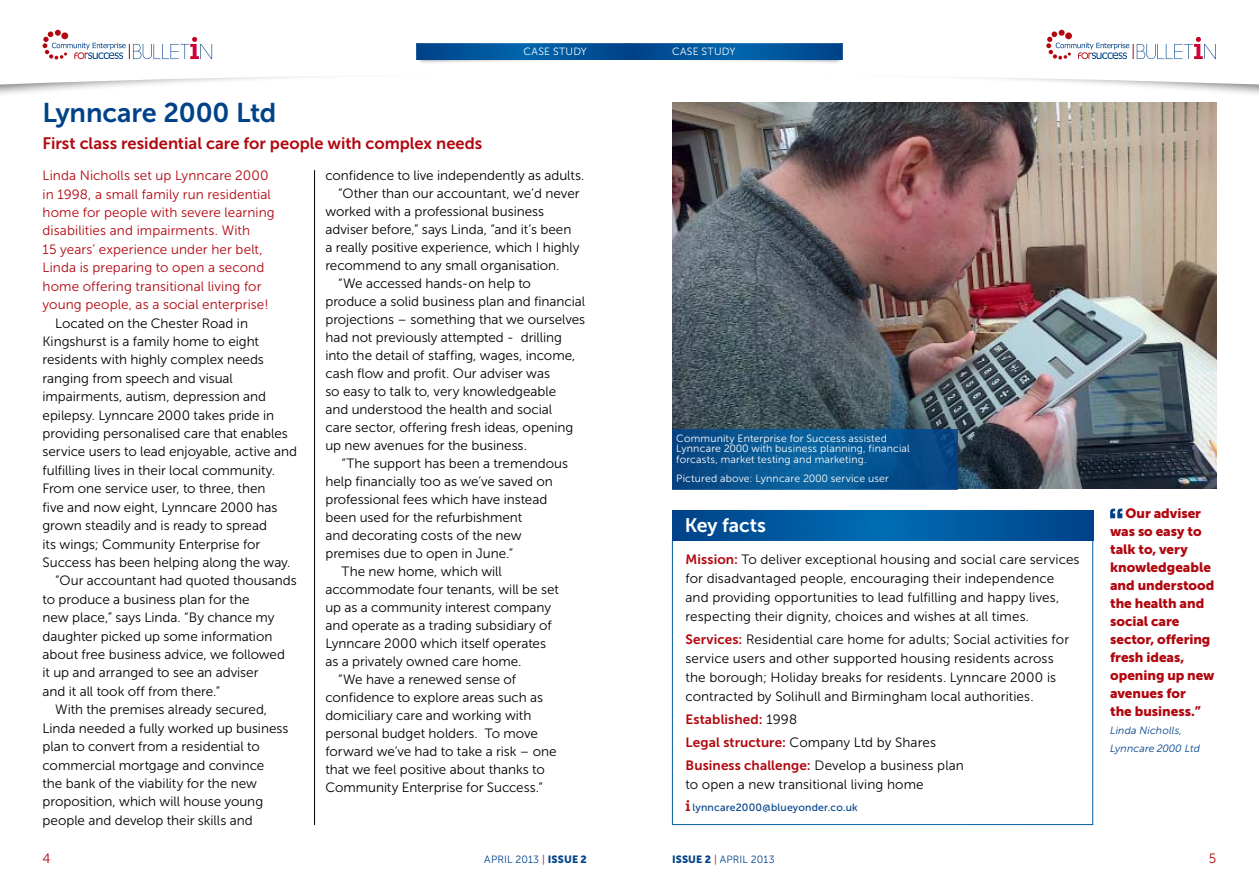
<style>
.page{position:relative;width:1259px;height:893px;background:#fff}
.page>*{position:absolute;margin:0;border:0;box-sizing:border-box;transform-origin:0 0}
.t1{font:27px "Museo Sans 700";letter-spacing:-.005em;color:#004289}
.t2{font:19.5px "Museo Sans 700";letter-spacing:-.005em;color:#fff}
.t3{font:16.5px "Museo Sans 700";color:#b1070f}
.t4{font:13.5px/18.9px "Museo Sans 300";color:#000}
.t5{font:13.5px/18.5px "Museo Sans 300";letter-spacing:.005em;color:#b1070f}
.t6{font:13.5px/18px "Museo Sans 900";color:#b1070f}
.t7{font:13.5px "Museo Sans 700";letter-spacing:.01em;color:#b1070f}
.t8{font:10.5px/10.5px "Museo Sans 300";letter-spacing:.015em;color:#fff}
.t9{font:10.5px "Museo Sans 300";letter-spacing:.015em;color:#004289}
.t10{font:10.5px "Museo Sans 500";letter-spacing:.02em;color:#004289}
.t11{font:italic 10.5px/18px "Museo Sans 300";letter-spacing:.015em;color:#004289}
.s1{font-family:"Museo Sans 700";color:#b1070f}
.s2{font-family:"Museo Sans 300";color:#000}
.s3{font-family:"Officina Serif";font-weight:700;font-size:15px;color:#b1070f}
.s4{color:#b1070f}
.s5{font-family:"Museo Sans 900"}
</style>
<div class="page">
<div style="left:629px;top:0;width:630px;height:98px;background:#000;opacity:.5"></div>
<div style="left:629px;top:0;width:10px;height:98px;background:#fff"></div>
<svg style="left:842px;top:0;width:417px;height:85px"></svg>
<div style="left:0;top:0;width:629px;height:98px;background:#000;opacity:.5"></div>
<svg style="left:0;top:0;width:417px;height:85px"></svg>
<svg style="left:43px;top:30px;width:169px;height:30px"></svg>
<svg style="left:1046px;top:30px;width:170px;height:30px"></svg>
<svg style="left:417px;top:0;width:425px;height:85px"></svg>
<svg style="left:417px;top:44px;width:212px;height:15px;background:#00539a"></svg>
<svg style="left:629px;top:44px;width:213px;height:15px;background:#005399"></svg>
<svg style="left:1110px;top:509px;width:12px;height:9px"></svg>
<hr style="left:314px;top:170px;width:1px;height:655px;background:#000">
<div style="left:672px;top:540px;width:421px;height:285px;border:1px solid #fff"></div>
<svg style="left:672px;top:510px;width:421px;height:30px;background:#00579d"></svg>
<img style="left:672px;top:102px;width:544px;height:386px">
<svg style="left:672px;top:429px;width:285px;height:60px;background:#075390"></svg>
<p class="t8" style="left:523px;top:47px;width:65px">CASE STUDY</p>
<p class="t8" style="left:672px;top:47px;width:65px">CASE STUDY</p>
<h1 class="t1" style="left:43px;top:98px;width:235px">Lynncare 2000 Ltd</h1>
<p class="t3" style="left:43px;top:134px;width:441px">First class residential care for people with complex needs</p>
<p class="t5" style="left:43px;top:166px;width:234px">Linda Nicholls set up Lynncare 2000 in 1998, a small family run residential home for people with severe learning disabilities and impairments. With<br>15 years’ experience under her belt, Linda is preparing to open a second home offering transitional living for young people, as a social enterprise!</p>
<p class="t4" style="left:55px;top:314px;width:194px">Located on the Chester Road in</p>
<p class="t4" style="left:43px;top:332px;width:218px">Kingshurst is a family home to eight</p>
<p class="t4" style="left:43px;top:350px;width:223px">residents with highly complex needs</p>
<p class="t4" style="left:43px;top:369px;width:192px">ranging from speech and visual</p>
<p class="t4" style="left:43px;top:387px;width:225px">impairments, autism, depression and</p>
<p class="t4" style="left:43px;top:406px;width:233px">epilepsy. Lynncare 2000 takes pride in</p>
<p class="t4" style="left:43px;top:424px;width:247px">providing personalised care that enables</p>
<p class="t4" style="left:43px;top:442px;width:256px">service users to lead enjoyable, active and</p>
<p class="t4" style="left:43px;top:461px;width:234px">fulfilling lives in their local community.</p>
<p class="t4" style="left:43px;top:479px;width:224px">From one service user, to three, then</p>
<p class="t4" style="left:43px;top:498px;width:236px">five and now eight, Lynncare 2000 has</p>
<p class="t4" style="left:43px;top:516px;width:226px">grown steadily and is ready to spread</p>
<p class="t4" style="left:43px;top:534px;width:219px">its wings; Community Enterprise for</p>
<p class="t4" style="left:43px;top:553px;width:249px">Success has been helping along the way.</p>
<p class="t4" style="left:55px;top:571px;width:243px">“Our accountant had quoted thousands</p>
<p class="t4" style="left:43px;top:590px;width:208px">to produce a business plan for the</p>
<p class="t4" style="left:43px;top:608px;width:233px">new place,” says Linda. “By chance my</p>
<p class="t4" style="left:43px;top:627px;width:231px">daughter picked up some information</p>
<p class="t4" style="left:43px;top:645px;width:244px">about free business advice, we followed</p>
<p class="t4" style="left:43px;top:663px;width:217px">it up and arranged to see an adviser</p>
<p class="t4" style="left:43px;top:682px;width:179px">and it all took off from there.”</p>
<p class="t4" style="left:55px;top:700px;width:213px">With the premises already secured,</p>
<p class="t4" style="left:43px;top:719px;width:247px">Linda needed a fully worked up business</p>
<p class="t4" style="left:43px;top:737px;width:219px">plan to convert from a residential to</p>
<p class="t4" style="left:43px;top:755px;width:223px">commercial mortgage and convince</p>
<p class="t4" style="left:43px;top:774px;width:216px">the bank of the viability for the new</p>
<p class="t4" style="left:43px;top:792px;width:222px">proposition, which will house young</p>
<p class="t4" style="left:43px;top:811px;width:212px">people and develop their skills and</p>
<p class="t4" style="left:325px;top:166px;width:261px">confidence to live independently as adults.</p>
<p class="t4" style="left:338px;top:184px;width:243px">“Other than our accountant, we’d never</p>
<p class="t4" style="left:325px;top:202px;width:220px">worked with a professional business</p>
<p class="t4" style="left:325px;top:220px;width:247px">adviser before,” says Linda, “and it’s been</p>
<p class="t4" style="left:325px;top:238px;width:256px">a really positive experience, which I highly</p>
<p class="t4" style="left:325px;top:256px;width:236px">recommend to any small organisation.</p>
<p class="t4" style="left:338px;top:274px;width:194px">“We accessed hands-on help to</p>
<p class="t4" style="left:325px;top:292px;width:261px">produce a solid business plan and financial</p>
<p class="t4" style="left:325px;top:310px;width:261px">projections – something that we ourselves</p>
<p class="t4" style="left:325px;top:328px;width:238px">had not previously attempted - drilling</p>
<p class="t4" style="left:325px;top:346px;width:252px">into the detail of staffing, wages, income,</p>
<p class="t4" style="left:325px;top:364px;width:226px">cash flow and profit. Our adviser was</p>
<p class="t4" style="left:325px;top:382px;width:232px">so easy to talk to, very knowledgeable</p>
<p class="t4" style="left:325px;top:400px;width:228px">and understood the health and social</p>
<p class="t4" style="left:325px;top:418px;width:249px">care sector, offering fresh ideas, opening</p>
<p class="t4" style="left:325px;top:436px;width:203px">up new avenues for the business.</p>
<p class="t4" style="left:342px;top:454px;width:228px">“The support has been a tremendous</p>
<p class="t4" style="left:325px;top:472px;width:229px">help financially too as we’ve saved on</p>
<p class="t4" style="left:325px;top:490px;width:223px">professional fees which have instead</p>
<p class="t4" style="left:325px;top:508px;width:198px">been used for the refurbishment</p>
<p class="t4" style="left:325px;top:526px;width:198px">and decorating costs of the new</p>
<p class="t4" style="left:325px;top:544px;width:189px">premises due to open in June.”</p>
<p class="t4" style="left:342px;top:562px;width:162px">The new home, which will</p>
<p class="t4" style="left:325px;top:580px;width:235px">accommodate four tenants, will be set</p>
<p class="t4" style="left:325px;top:598px;width:227px">up as a community interest company</p>
<p class="t4" style="left:325px;top:616px;width:228px">and operate as a trading subsidiary of</p>
<p class="t4" style="left:325px;top:634px;width:222px">Lynncare 2000 which itself operates</p>
<p class="t4" style="left:325px;top:652px;width:198px">as a privately owned care home.</p>
<p class="t4" style="left:338px;top:670px;width:179px">“We have a renewed sense of</p>
<p class="t4" style="left:325px;top:688px;width:219px">confidence to explore areas such as</p>
<p class="t4" style="left:325px;top:706px;width:207px">domiciliary care and working with</p>
<p class="t4" style="left:325px;top:724px;width:214px">personal budget holders. To move</p>
<p class="t4" style="left:325px;top:742px;width:233px">forward we’ve had to take a risk – one</p>
<p class="t4" style="left:325px;top:760px;width:221px">that we feel positive about thanks to</p>
<p class="t4" style="left:325px;top:778px;width:219px">Community Enterprise for Success.”</p>
<p class="t8" style="left:676px;top:433px;width:235px">Community Enterprise for Success assisted<br>Lynncare 2000 with business planning, financial forcasts, market testing and marketing.</p>
<p class="t8" style="left:676px;top:473px;width:214px">Pictured above: Lynncare 2000 service user</p>
<h2 class="t2" style="left:685px;top:515px;width:83px">Key facts</h2>
<p class="t4" style="left:685px;top:550px;width:395px"><span class="s1">Mission:</span> To deliver exceptional housing and social care services for disadvantaged people, encouraging their independence and providing opportunities to lead fulfilling and happy lives, respecting their dignity, choices and wishes at all times.</p>
<p class="t4" style="left:685px;top:630px;width:385px"><span class="s1">Services:</span> Residential care home for adults; Social activities for service users and other supported housing residents across the borough; Holiday breaks for residents. Lynncare 2000 is contracted by Solihull and Birmingham local authorities.</p>
<p class="t7" style="left:685px;top:712px;width:113px">Established: <span class="s2">1998</span></p>
<p class="t4" style="left:685px;top:731px;width:280px;line-height:23.2px"><span class="s1">Legal structure:</span> Company Ltd by Shares<br><span class="s1">Business challenge:</span> Develop a business plan</p>
<p class="t4" style="left:685px;top:775px;width:240px">to open a new transitional living home</p>
<p class="t10" style="left:685px;top:802px;width:174px"><span class="s3">i</span> lynncare2000@blueyonder.co.uk</p>
<p class="t6" style="left:1110px;top:504px;width:106px;text-indent:15px">Our adviser was so easy to talk to, very knowledgeable and understood the health and social care sector, offering fresh ideas, opening up new avenues for<br>the business.”</p>
<p class="t11" style="left:1110px;top:722px;width:91px">Linda Nicholls,<br>Lynncare 2000 Ltd</p>
<p class="t5" style="left:43px;top:849px;width:10px">4</p>
<p class="t9" style="left:484px;top:854px;width:104px">APRIL 2013 <span class="s4">|</span> <span class="s5">ISSUE 2</span></p>
<p class="t9" style="left:672px;top:854px;width:104px"><span class="s5">ISSUE 2</span> <span class="s4">|</span> APRIL 2013</p>
<p class="t5" style="left:1209px;top:849px;width:9px">5</p>
</div>
